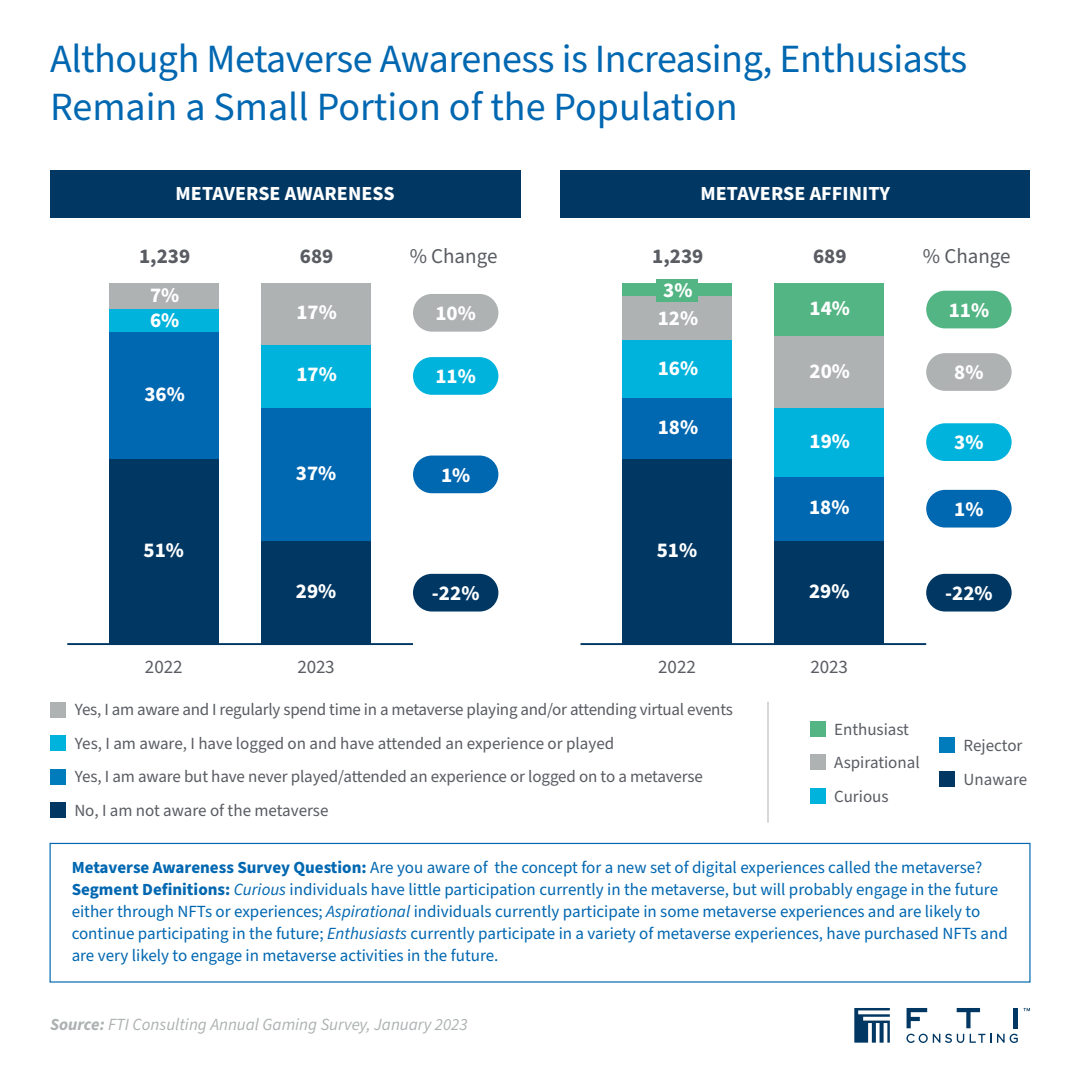
<style>
.page{position:relative;width:1080px;height:1080px;background:#fff}
.page>*{position:absolute;margin:0;border:0;box-sizing:border-box;transform-origin:0 0}
.t1{font:40px/48px "Source Sans Pro";letter-spacing:-.01em;color:#0067b1}
.t2{font:700 21px "Source Sans Pro";color:#fff}
.t3{font:700 21px "Source Sans Pro";color:#595c62}
.t4{font:21px "Source Sans Pro";color:#595c62}
.t5{font:700 20px "Source Sans Pro";letter-spacing:.005em;color:#fff}
.t6{font:19px "Source Sans Pro";letter-spacing:-.005em;color:#595c62}
.t7{font:17px/22px "Source Sans Pro";color:#0067b1}
.t8{font:17px/33.6px "Source Sans Pro";letter-spacing:-.01em;color:#595c62}
.t9{font:italic 17px "Source Sans Pro";color:#aeb2b3}
.s1{font-weight:700}
.s2{font-style:italic}
</style>
<div class="page">
<div style="left:774px;top:476px;width:110px;height:65px;background:#0067b1"></div>
<div style="left:774px;top:541px;width:110px;height:103px;background:#003763"></div>
<div style="left:774px;top:408px;width:110px;height:68px;background:#00b3dc"></div>
<div style="left:774px;top:336px;width:110px;height:72px;background:#aeb2b3"></div>
<div style="left:774px;top:283px;width:110px;height:53px;background:#53b584"></div>
<div style="left:622px;top:398px;width:110px;height:61px;background:#0067b1"></div>
<div style="left:622px;top:340px;width:110px;height:58px;background:#00b3dc"></div>
<div style="left:622px;top:296px;width:110px;height:44px;background:#aeb2b3"></div>
<div style="left:622px;top:283px;width:110px;height:13px;background:#53b584"></div>
<div style="left:622px;top:459px;width:110px;height:185px;background:#003763"></div>
<div style="left:50px;top:170px;width:470px;height:47px;background:#003763"></div>
<div style="left:560px;top:170px;width:470px;height:47px;background:#003763"></div>
<svg style="left:854px;top:1008px;width:36px;height:35px"></svg>
<svg style="left:906px;top:1034px;width:58px;height:9px"></svg>
<svg style="left:970px;top:1034px;width:48px;height:9px"></svg>
<svg style="left:1023px;top:1008px;width:7px;height:3px"></svg>
<svg style="left:957px;top:1008px;width:23px;height:20px"></svg>
<hr style="left:1014px;top:1008px;width:4px;height:20px;background:#003763">
<svg style="left:907px;top:1008px;width:20px;height:20px"></svg>
<hr style="left:67px;top:643px;width:346px;height:2px;background:#003763">
<div style="left:109px;top:331px;width:110px;height:129px;background:#0067b1"></div>
<div style="left:109px;top:309px;width:110px;height:22px;background:#00b3dc"></div>
<div style="left:109px;top:283px;width:110px;height:26px;background:#aeb2b3"></div>
<div style="left:261px;top:408px;width:110px;height:133px;background:#0067b1"></div>
<div style="left:261px;top:541px;width:110px;height:103px;background:#003763"></div>
<div style="left:109px;top:460px;width:110px;height:184px;background:#003763"></div>
<div style="left:261px;top:344px;width:110px;height:64px;background:#00b3dc"></div>
<div style="left:261px;top:283px;width:110px;height:61px;background:#aeb2b3"></div>
<div style="left:413px;top:574px;width:85px;height:38px;background:#003763;border-radius:19px"></div>
<div style="left:413px;top:456px;width:85px;height:37px;background:#0067b1;border-radius:19px"></div>
<div style="left:413px;top:357px;width:85px;height:38px;background:#00b3dc;border-radius:19px"></div>
<div style="left:413px;top:294px;width:85px;height:38px;background:#aeb2b3;border-radius:19px"></div>
<hr style="left:581px;top:643px;width:345px;height:2px;background:#003763">
<div style="left:926px;top:574px;width:86px;height:38px;background:#003763;border-radius:19px"></div>
<div style="left:926px;top:490px;width:86px;height:38px;background:#0067b1;border-radius:19px"></div>
<div style="left:926px;top:423px;width:86px;height:38px;background:#00b3dc;border-radius:19px"></div>
<div style="left:926px;top:353px;width:86px;height:38px;background:#aeb2b3;border-radius:19px"></div>
<div style="left:926px;top:291px;width:86px;height:37px;background:#53b584;border-radius:19px"></div>
<div style="left:656px;top:279px;width:42px;height:22px;background:#53b584"></div>
<div style="left:50px;top:803px;width:16px;height:15px;background:#003763"></div>
<div style="left:939px;top:738px;width:16px;height:15px;background:#007cbc"></div>
<div style="left:939px;top:771px;width:16px;height:16px;background:#003763"></div>
<div style="left:810px;top:721px;width:15px;height:15px;background:#53b584"></div>
<div style="left:810px;top:754px;width:15px;height:16px;background:#aeb2b3"></div>
<div style="left:810px;top:788px;width:15px;height:16px;background:#00b3dc"></div>
<div style="left:50px;top:702px;width:16px;height:15px;background:#aeb2b3"></div>
<div style="left:50px;top:736px;width:16px;height:15px;background:#00b3dc"></div>
<div style="left:50px;top:769px;width:16px;height:16px;background:#007cbc"></div>
<hr style="left:768px;top:702px;width:1px;height:121px;background:#aeb2b3">
<div style="left:50px;top:843px;width:981px;height:140px;border:1px solid #0067b1"></div>
<h1 class="t1" style="left:50px;top:36px;width:919px">Although Metaverse Awareness is Increasing, Enthusiasts<br>Remain a Small Portion of the Population</h1>
<p class="t5" style="left:176px;top:180px;width:221px">METAVERSE AWARENESS</p>
<p class="t5" style="left:700px;top:180px;width:191px">METAVERSE AFFINITY</p>
<p class="t3" style="left:139px;top:242px;width:53px">1,239</p>
<p class="t3" style="left:300px;top:242px;width:35px">689</p>
<p class="t4" style="left:410px;top:242px;width:89px">% Change</p>
<p class="t3" style="left:652px;top:242px;width:53px">1,239</p>
<p class="t3" style="left:813px;top:242px;width:35px">689</p>
<p class="t4" style="left:923px;top:242px;width:89px">% Change</p>
<p class="t2" style="left:150px;top:281px;width:31px">7%</p>
<p class="t2" style="left:150px;top:306px;width:31px">6%</p>
<p class="t2" style="left:296px;top:298px;width:42px">17%</p>
<p class="t2" style="left:435px;top:299px;width:42px">10%</p>
<p class="t2" style="left:663px;top:276px;width:31px">3%</p>
<p class="t2" style="left:658px;top:304px;width:42px">12%</p>
<p class="t2" style="left:810px;top:294px;width:42px">14%</p>
<p class="t2" style="left:949px;top:295px;width:42px">11%</p>
<p class="t2" style="left:296px;top:360px;width:42px">17%</p>
<p class="t2" style="left:435px;top:362px;width:42px">11%</p>
<p class="t2" style="left:658px;top:353px;width:42px">16%</p>
<p class="t2" style="left:810px;top:356px;width:42px">20%</p>
<p class="t2" style="left:954px;top:358px;width:31px">8%</p>
<p class="t2" style="left:144px;top:380px;width:42px">36%</p>
<p class="t2" style="left:658px;top:413px;width:42px">18%</p>
<p class="t2" style="left:810px;top:426px;width:42px">19%</p>
<p class="t2" style="left:954px;top:428px;width:31px">3%</p>
<p class="t2" style="left:296px;top:459px;width:42px">37%</p>
<p class="t2" style="left:441px;top:460px;width:31px">1%</p>
<p class="t2" style="left:809px;top:493px;width:42px">18%</p>
<p class="t2" style="left:954px;top:495px;width:31px">1%</p>
<p class="t2" style="left:144px;top:536px;width:42px">51%</p>
<p class="t2" style="left:657px;top:536px;width:42px">51%</p>
<p class="t2" style="left:296px;top:577px;width:42px">29%</p>
<p class="t2" style="left:432px;top:579px;width:49px">-22%</p>
<p class="t2" style="left:809px;top:577px;width:42px">29%</p>
<p class="t2" style="left:945px;top:579px;width:49px">-22%</p>
<p class="t6" style="left:145px;top:654px;width:39px">2022</p>
<p class="t6" style="left:297px;top:654px;width:39px">2023</p>
<p class="t6" style="left:658px;top:654px;width:39px">2022</p>
<p class="t6" style="left:811px;top:654px;width:39px">2023</p>
<p class="t8" style="left:75px;top:693px;width:659px">Yes, I am aware and I regularly spend time in a metaverse playing and/or attending virtual events<br>Yes, I am aware, I have logged on and have attended an experience or played<br>Yes, I am aware but have never played/attended an experience or logged on to a metaverse</p>
<p class="t8" style="left:74px;top:795px;width:256px">No, I am not aware of the metaverse</p>
<p class="t8" style="left:834px;top:713px;width:87px">Enthusiast<br>Aspirational<br>Curious</p>
<p class="t8" style="left:964px;top:730px;width:65px">Rejector<br>Unaware</p>
<p class="t7" style="left:72px;top:857px;width:938px"><span class="s1">Metaverse Awareness Survey Question:</span> Are you aware of the concept for a new set of digital experiences called the metaverse?<br><span class="s1">Segment Definitions:</span> <span class="s2">Curious</span> individuals have little participation currently in the metaverse, but will probably engage in the future either through NFTs or experiences; <span class="s2">Aspirational</span> individuals currently participate in some metaverse experiences and are likely to continue participating in the future; <span class="s2">Enthusiasts</span> currently participate in a variety of metaverse experiences, have purchased NFTs and are very likely to engage in metaverse activities in the future.</p>
<p class="t9" style="left:50px;top:1013px;width:419px"><span class="s1">Source:</span> FTI Consulting Annual Gaming Survey, January 2023</p>
</div>
